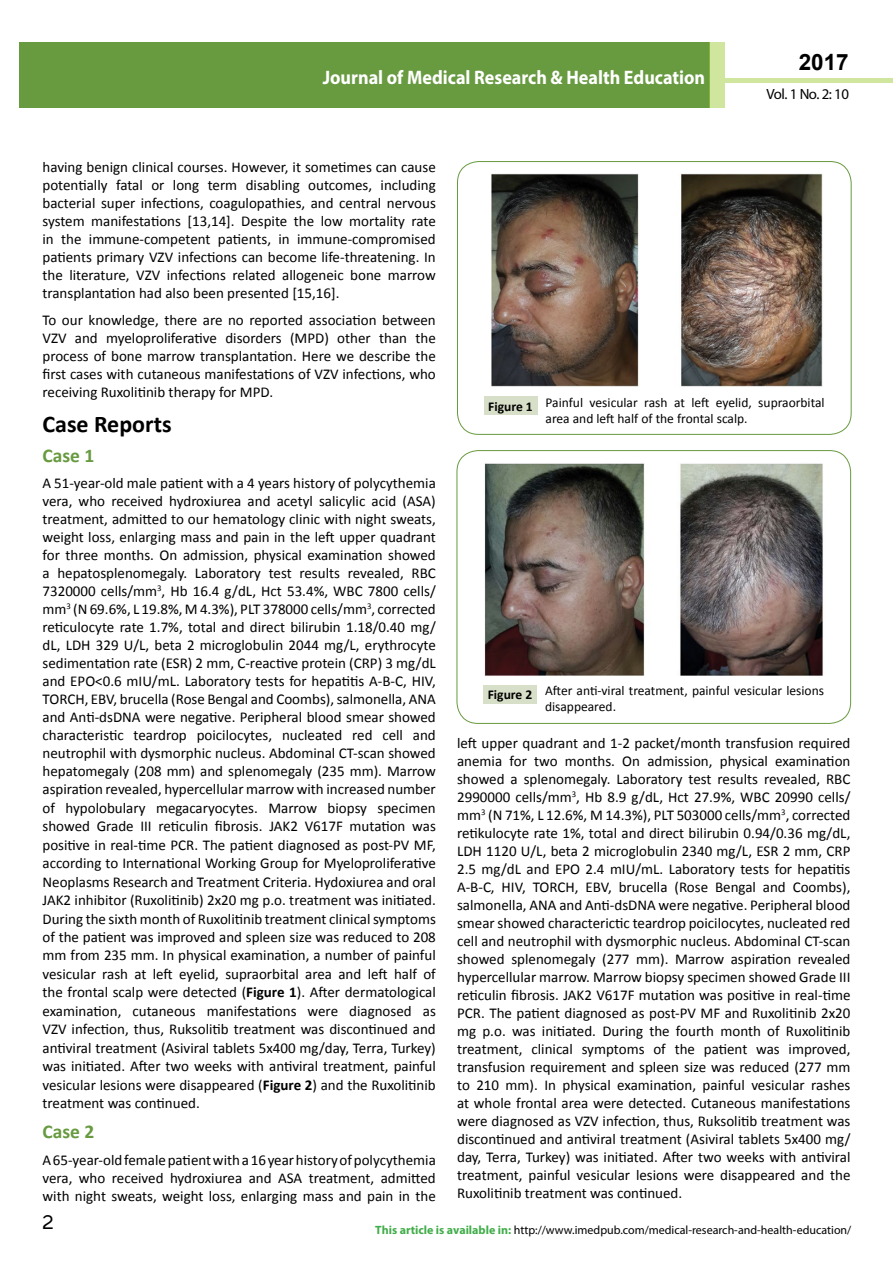
<style>
.page{position:relative;width:893px;height:1263px;background:#fff}
.page>*{position:absolute;margin:0;border:0;box-sizing:border-box;transform-origin:0 0}
.t1{font:25.5px "Tunga";color:#000}
.t2{font:700 24px "Calibri";color:#000}
.t3{font:700 22.5px "Arial";color:#000}
.t4{font:700 19.5px "Myriad Pro";color:#fff;scale:.93 1}
.t5{font:700 19.5px "Calibri";color:#689a40}
.t6{font:700 18px "Myriad Pro";color:#fff;scale:.96 1}
.t7{font:15px/18px "Calibri";color:#000;text-align:justify}
.t8{font:14.85px "Myriad Pro";letter-spacing:-.03em;color:#000}
.t9{font:13.5px/16.2px "Calibri";color:#000}
.t10{font:12px "Myriad Pro";color:#000}
.s1{font-weight:700}
.s2{font-weight:700;color:#41ad49}
</style>
<div class="page">
<hr style="left:725px;top:78px;width:168px;height:4px;background:#d0e69e">
<div style="left:19px;top:42px;width:690px;height:66px;background:#689a40"></div>
<div style="left:709px;top:42px;width:16px;height:66px;background:#d0e69e"></div>
<div style="left:457px;top:161px;width:394px;height:274px;border:1px solid #689a40;border-radius:21px"></div>
<img style="left:491px;top:173px;width:332px;height:214px">
<div style="left:484px;top:396px;width:53px;height:19px;background:#d7dfc8"></div>
<div style="left:457px;top:450px;width:394px;height:274px;border:1px solid #689a40;border-radius:21px"></div>
<img style="left:484px;top:463px;width:339px;height:213px">
<div style="left:483px;top:685px;width:53px;height:19px;background:#d7dfc8"></div>
<h3 class="t4" style="left:323px;top:65px;width:413px">Journal of Medical Research &amp; Health Education</h3>
<p class="t6" style="left:585px;top:74px;width:128px">ISSN 1698-9465</p>
<h3 class="t3" style="left:799px;top:47px;width:52px">2017</h3>
<p class="t8" style="left:766px;top:84px;width:84px">Vol. 1 No. 2: 10</p>
<p class="t7" style="left:43px;top:158px;width:395px">having benign clinical courses. However, it sometimes can cause potentially fatal or long term disabling outcomes, including bacterial super infections, coagulopathies, and central nervous system manifestations [13,14]. Despite the low mortality rate in the immune-competent patients, in immune-compromised patients primary VZV infections can become life-threatening. In the literature, VZV infections related allogeneic bone marrow transplantation had also been presented [15,16].</p>
<p class="t7" style="left:43px;top:311px;width:395px">To our knowledge, there are no reported association between VZV and myeloproliferative disorders (MPD) other than the process of bone marrow transplantation. Here we describe the first cases with cutaneous manifestations of VZV infections, who receiving Ruxolitinib therapy for MPD.</p>
<h2 class="t2" style="left:43px;top:409px;width:131px">Case Reports</h2>
<h3 class="t5" style="left:43px;top:443px;width:53px">Case 1</h3>
<p class="t7" style="left:43px;top:474px;width:395px">A 51-year-old male patient with a 4 years history of polycythemia vera, who received hydroxiurea and acetyl salicylic acid (ASA) treatment, admitted to our hematology clinic with night sweats, weight loss, enlarging mass and pain in the left upper quadrant for three months. On admission, physical examination showed a hepatosplenomegaly. Laboratory test results revealed, RBC 7320000 cells/mm<sup>3</sup>, Hb 16.4 g/dL, Hct 53.4%, WBC 7800 cells/ mm<sup>3</sup> (N 69.6%, L 19.8%, M 4.3%), PLT 378000 cells/mm<sup>3</sup>, corrected reticulocyte rate 1.7%, total and direct bilirubin 1.18/0.40 mg/ dL, LDH 329 U/L, beta 2 microglobulin 2044 mg/L, erythrocyte sedimentation rate (ESR) 2 mm, C-reactive protein (CRP) 3 mg/dL and EPO&lt;0.6 mIU/mL. Laboratory tests for hepatitis A-B-C, HIV, TORCH, EBV, brucella (Rose Bengal and Coombs), salmonella, ANA and Anti-dsDNA were negative. Peripheral blood smear showed characteristic teardrop poicilocytes, nucleated red cell and neutrophil with dysmorphic nucleus. Abdominal CT-scan showed hepatomegaly (208 mm) and splenomegaly (235 mm). Marrow aspiration revealed, hypercellular marrow with increased number of hypolobulary megacaryocytes. Marrow biopsy specimen showed Grade III reticulin fibrosis. JAK2 V617F mutation was positive in real-time PCR. The patient diagnosed as post-PV MF, according to International Working Group for Myeloproliferative Neoplasms Research and Treatment Criteria. Hydoxiurea and oral JAK2 inhibitor (Ruxolitinib) 2x20 mg p.o. treatment was initiated.<br>During the sixth month of Ruxolitinib treatment clinical symptoms of the patient was improved and spleen size was reduced to 208 mm from 235 mm. In physical examination, a number of painful vesicular rash at left eyelid, supraorbital area and left half of the frontal scalp were detected (<span class="s1">Figure 1</span>). After dermatological examination, cutaneous manifestations were diagnosed as VZV infection, thus, Ruksolitib treatment was discontinued and antiviral treatment (Asiviral tablets 5x400 mg/day, Terra, Turkey) was initiated. After two weeks with antiviral treatment, painful vesicular lesions were disappeared (<span class="s1">Figure 2</span>) and the Ruxolitinib treatment was continued.</p>
<h3 class="t5" style="left:43px;top:1119px;width:53px">Case 2</h3>
<p class="t7" style="left:43px;top:1150px;width:395px">A 65-year-old female patient with a 16 year history of polycythemia vera, who received hydroxiurea and ASA treatment, admitted with night sweats, weight loss, enlarging mass and pain in the</p>
<p class="t9" style="left:546px;top:394px;width:281px;text-indent:-57px"><span class="s1">Figure 1</span> Painful vesicular rash at left eyelid, supraorbital area and left half of the frontal scalp.</p>
<p class="t9" style="left:545px;top:683px;width:281px;text-indent:-57px"><span class="s1">Figure 2</span> After anti-viral treatment, painful vesicular lesions disappeared.</p>
<p class="t7" style="left:457px;top:734px;width:395px">left upper quadrant and 1-2 packet/month transfusion required anemia for two months. On admission, physical examination showed a splenomegaly. Laboratory test results revealed, RBC 2990000 cells/mm<sup>3</sup>, Hb 8.9 g/dL, Hct 27.9%, WBC 20990 cells/ mm<sup>3</sup> (N 71%, L 12.6%, M 14.3%), PLT 503000 cells/mm<sup>3</sup>, corrected retikulocyte rate 1%, total and direct bilirubin 0.94/0.36 mg/dL, LDH 1120 U/L, beta 2 microglobulin 2340 mg/L, ESR 2 mm, CRP 2.5 mg/dL and EPO 2.4 mIU/mL. Laboratory tests for hepatitis A-B-C, HIV, TORCH, EBV, brucella (Rose Bengal and Coombs), salmonella, ANA and Anti-dsDNA were negative. Peripheral blood smear showed characterictic teardrop poicilocytes, nucleated red cell and neutrophil with dysmorphic nucleus. Abdominal CT-scan showed splenomegaly (277 mm). Marrow aspiration revealed hypercellular marrow. Marrow biopsy specimen showed Grade III reticulin fibrosis. JAK2 V617F mutation was positive in real-time PCR. The patient diagnosed as post-PV MF and Ruxolitinib 2x20 mg p.o. was initiated. During the fourth month of Ruxolitinib treatment, clinical symptoms of the patient was improved, transfusion requirement and spleen size was reduced (277 mm to 210 mm). In physical examination, painful vesicular rashes at whole frontal area were detected. Cutaneous manifestations were diagnosed as VZV infection, thus, Ruksolitib treatment was discontinued and antiviral treatment (Asiviral tablets 5x400 mg/ day, Terra, Turkey) was initiated. After two weeks with antiviral treatment, painful vesicular lesions were disappeared and the Ruxolitinib treatment was continued.</p>
<h1 class="t1" style="left:42px;top:1205px;width:13px">2</h1>
<p class="t10" style="left:375px;top:1223px;width:478px"><span class="s2">This article is available in:</span> http://www.imedpub.com/medical-research-and-health-education/</p>
</div>
